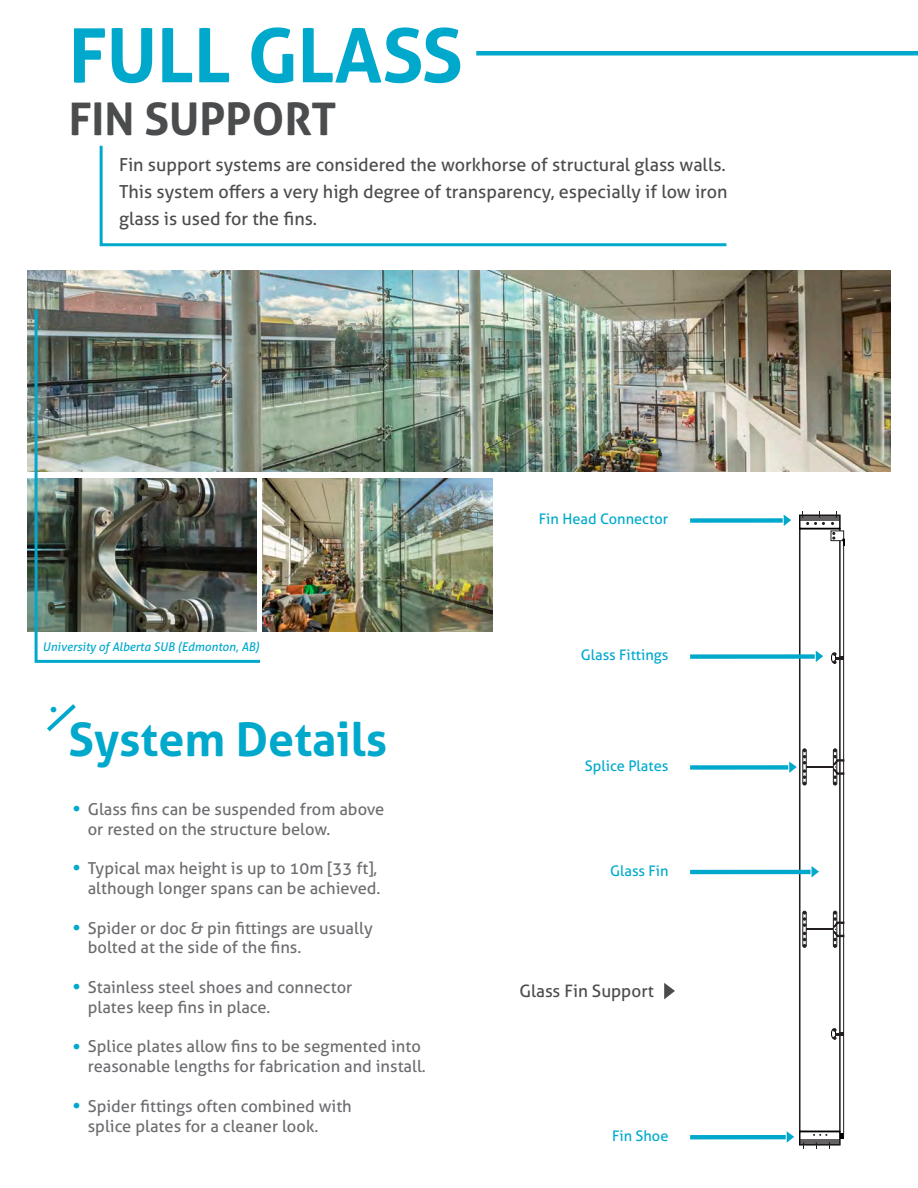
<style>
.page{position:relative;width:918px;height:1188px;background:#fff}
.page>*{position:absolute;margin:0;border:0;box-sizing:border-box;transform-origin:0 0}
.t1{font:700 75px "Aller";color:#00a9cc}
.t2{font:700 46.5px "Aller";color:#00a9cc}
.t3{font:700 45px "Aller";color:#4b4c4d}
.t4{font:18px/27px "Aller";color:#4b4c4d;text-align:justify}
.t5{font:17.1px "Aller";color:#4b4c4d}
.t6{font:16.5px/19.8px "Aller";color:#6c6d70}
.t7{font:14.55px "Aller";color:#00a9cc}
.t8{font:italic 12px "Aller";color:#00a9cc}
</style>
<div class="page">
<img style="left:27px;top:270px;width:864px;height:202px">
<img style="left:263px;top:479px;width:229px;height:152px">
<img style="left:27px;top:479px;width:6px;height:152px">
<div style="left:476px;top:51px;width:442px;height:5px;background:#00a9cc"></div>
<svg style="left:99px;top:145px;width:628px;height:102px"></svg>
<div style="left:799px;top:528px;width:42px;height:604px;border:2px solid #231f20"></div>
<div style="left:799px;top:515px;width:42px;height:14px;border:1px solid #000"></div>
<div style="left:800px;top:515px;width:40px;height:5px;background:#656263"></div>
<svg style="left:802px;top:511px;width:23px;height:14px"></svg>
<svg style="left:831px;top:511px;width:6px;height:14px"></svg>
<div style="left:831px;top:531px;width:13px;height:10px;background:#fff"></div>
<div style="left:831px;top:531px;width:13px;height:10px;border:1px solid #231f20"></div>
<svg style="left:832px;top:532px;width:3px;height:8px"></svg>
<svg style="left:842px;top:538px;width:3px;height:8px"></svg>
<div style="left:799px;top:1131px;width:42px;height:15px;border:1px solid #000"></div>
<svg style="left:800px;top:1140px;width:40px;height:5px"></svg>
<svg style="left:813px;top:1134px;width:14px;height:2px"></svg>
<svg style="left:841px;top:1133px;width:3px;height:6px"></svg>
<div style="left:831px;top:653px;width:5px;height:10px;border:1px solid #000;border-radius:50%"></div>
<svg style="left:833px;top:652px;width:10px;height:12px"></svg>
<div style="left:831px;top:1029px;width:5px;height:10px;border:1px solid #000;border-radius:50%"></div>
<svg style="left:832px;top:1028px;width:11px;height:12px"></svg>
<div style="left:803px;top:749px;width:3px;height:36px;border:1px solid #231f20;border-radius:2px"></div>
<hr style="left:806px;top:766px;width:27px;height:2px;background:#231f20">
<svg style="left:833px;top:749px;width:10px;height:36px"></svg>
<div style="left:803px;top:911px;width:3px;height:37px;border:1px solid #231f20;border-radius:2px"></div>
<div style="left:833px;top:911px;width:4px;height:37px;border:1px solid #231f20;border-radius:2px"></div>
<hr style="left:806px;top:928px;width:27px;height:2px;background:#231f20">
<svg style="left:833px;top:911px;width:10px;height:36px"></svg>
<hr style="left:843px;top:545px;width:1px;height:591px;background:#231f20">
<div style="left:690px;top:518px;width:93px;height:5px;background:#00a9cc"></div>
<svg style="left:784px;top:515px;width:7px;height:11px"></svg>
<div style="left:690px;top:654px;width:125px;height:5px;background:#00a9cc"></div>
<svg style="left:816px;top:651px;width:7px;height:11px"></svg>
<div style="left:690px;top:765px;width:98px;height:5px;background:#00a9cc"></div>
<svg style="left:789px;top:761px;width:8px;height:12px"></svg>
<hr style="left:690px;top:870px;width:121px;height:4px;background:#00a9cc">
<svg style="left:811px;top:866px;width:8px;height:12px"></svg>
<hr style="left:690px;top:1135px;width:96px;height:4px;background:#00a9cc">
<svg style="left:787px;top:1131px;width:7px;height:12px"></svg>
<svg style="left:664px;top:983px;width:11px;height:16px"></svg>
<img style="left:33px;top:307px;width:230px;height:356px">
<svg style="left:47px;top:704px;width:29px;height:28px"></svg>
<p class="t1" style="left:69px;top:9px;width:396px">FULL GLASS</p>
<p class="t3" style="left:69px;top:91px;width:269px">FIN SUPPORT</p>
<p class="t4" style="left:119px;top:151px;width:610px">Fin support systems are considered the workhorse of structural glass walls.<br>This system offers a very high degree of transparency, especially if low iron glass is used for the fins.</p>
<p class="t8" style="left:42px;top:639px;width:219px">University of Alberta SUB (Edmonton, AB)</p>
<p class="t2" style="left:68px;top:711px;width:320px">System Details</p>
<p class="t6" style="left:88px;top:799px;width:298px">Glass fins can be suspended from above or rested on the structure below.</p>
<p class="t6" style="left:88px;top:858px;width:294px">Typical max height is up to 10m [33 ft], although longer spans can be achieved.</p>
<p class="t6" style="left:88px;top:918px;width:286px">Spider or doc &amp; pin fittings are usually bolted at the side of the fins.</p>
<p class="t6" style="left:88px;top:977px;width:266px">Stainless steel shoes and connector plates keep fins in place.</p>
<p class="t6" style="left:88px;top:1037px;width:340px">Splice plates allow fins to be segmented into reasonable lengths for fabrication and install.</p>
<p class="t6" style="left:88px;top:1096px;width:266px">Spider fittings often combined with splice plates for a cleaner look.</p>
<p class="t7" style="left:539px;top:510px;width:131px">Fin Head Connector</p>
<p class="t7" style="left:581px;top:646px;width:89px">Glass Fittings</p>
<p class="t7" style="left:585px;top:757px;width:85px">Splice Plates</p>
<p class="t7" style="left:610px;top:862px;width:60px">Glass Fin</p>
<p class="t5" style="left:520px;top:981px;width:136px">Glass Fin Support</p>
<p class="t7" style="left:612px;top:1127px;width:58px">Fin Shoe</p>
</div>
